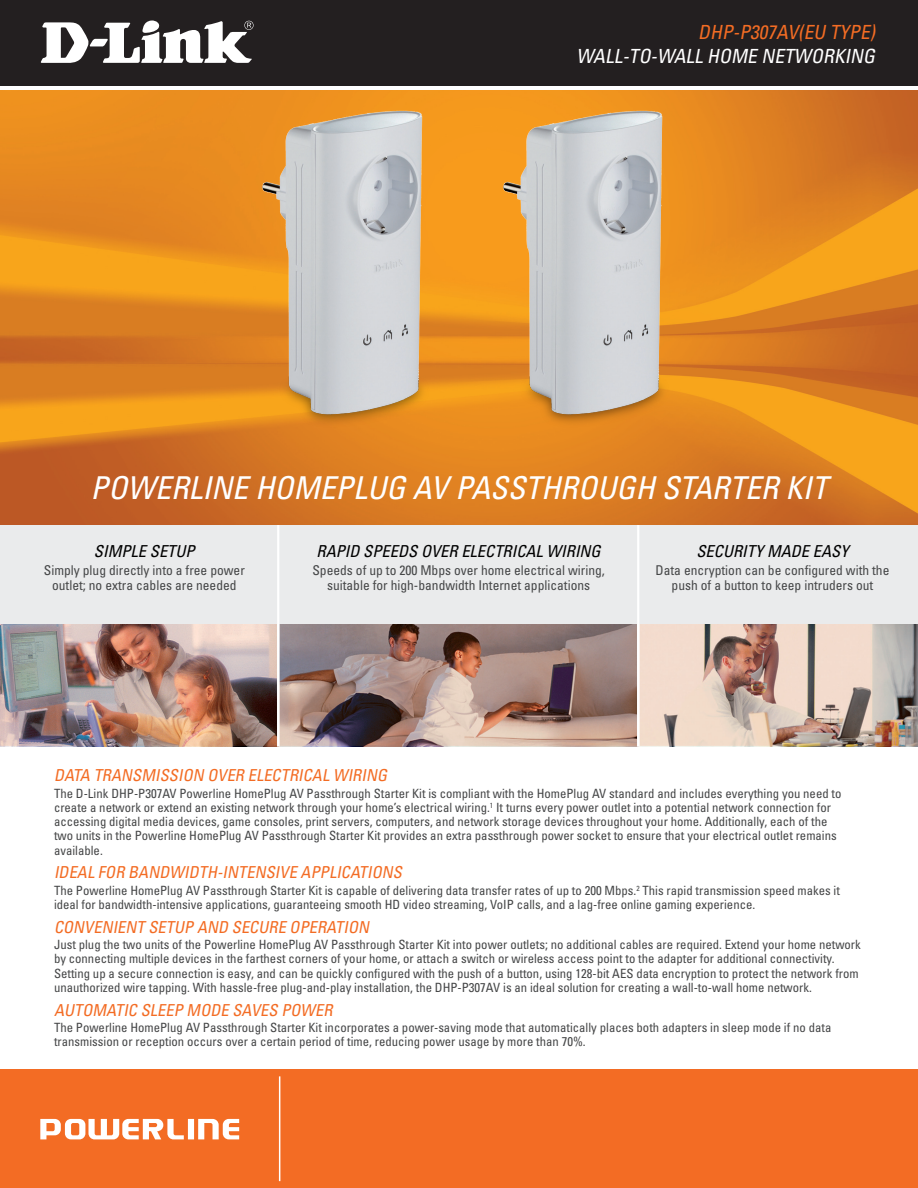
<style>
.page{position:relative;width:918px;height:1188px;background:#fff}
.page>*{position:absolute;margin:0;border:0;box-sizing:border-box;transform-origin:0 0}
.t1{font:italic condensed 31.5px "Univers";color:#fff}
.t2{font:italic condensed 19.5px "Univers";color:#fff}
.t3{font:italic condensed 19.5px "Univers";color:#f36c24}
.t4{font:italic condensed 16.5px "Univers";color:#f36c24}
.t5{font:italic condensed 16.5px "Univers";color:#000}
.t6{font:condensed 13.5px/15px "Univers";color:#454647;text-align:center}
.t7{font:condensed 12.75px/14.2px "Univers";color:#454647}
</style>
<div class="page">
<div style="left:0;top:1070px;width:918px;height:118px;background:#f36c24"></div>
<img style="left:0;top:90px;width:918px;height:435px">
<div style="left:0;top:0;width:918px;height:89px;background:linear-gradient(to right,#fff,#fff)"></div>
<div style="left:0;top:0;width:918px;height:85px;background:#231f20"></div>
<svg style="left:41px;top:20px;width:213px;height:43px"></svg>
<hr style="left:279px;top:1076px;width:1px;height:105px;background:#fff">
<svg style="left:40px;top:1119px;width:199px;height:20px"></svg>
<div style="left:0;top:525px;width:918px;height:101px;background:#eaebec"></div>
<hr style="left:277px;top:525px;width:2px;height:99px;background:#fff">
<hr style="left:637px;top:525px;width:2px;height:99px;background:#fff">
<img style="left:0;top:624px;width:918px;height:122px">
<hr style="left:277px;top:624px;width:2px;height:122px;background:#fff">
<hr style="left:637px;top:624px;width:2px;height:122px;background:#fff">
<img style="left:240px;top:98px;width:205px;height:339px">
<img style="left:480px;top:98px;width:205px;height:339px">
<h2 class="t3" style="left:698px;top:20px;width:183px">DHP-P307AV(EU TYPE)</h2>
<h2 class="t2" style="left:577px;top:43px;width:304px">WALL-TO-WALL HOME NETWORKING</h2>
<h1 class="t1" style="left:91px;top:468px;width:606px">POWERLINE HOMEPLUG AV PASSTHROUGH STARTER</h1>
<h1 class="t1" style="left:785px;top:468px;width:32px">KIT</h1>
<p class="t5" style="left:94px;top:541px;width:102px">SIMPLE SETUP</p>
<p class="t6" style="left:44px;top:562px;width:202px">Simply plug directly into a free power outlet; no extra cables are needed</p>
<p class="t5" style="left:317px;top:541px;width:66px">RAPID SPEEDS</p>
<p class="t5" style="left:421px;top:541px;width:149px">OVER ELECTRICAL WIRIN</p>
<p class="t5" style="left:591px;top:541px;width:12px">G</p>
<p class="t6" style="left:312px;top:562px;width:294px">Speeds of up to 200 Mbps over home electrical wiring, suitable for high-bandwidth Internet applications</p>
<p class="t5" style="left:696px;top:541px;width:154px">SECURITY MADE EASY</p>
<p class="t6" style="left:656px;top:562px;width:235px">Data encryption can be configured with the push of a button to keep intruders out</p>
<p class="t4" style="left:54px;top:765px;width:303px">DATA TRANSMISSION OVER ELECTRICAL WIRING</p>
<p class="t7" style="left:54px;top:786px;width:789px">The D-Link DHP-P307AV Powerline HomePlug AV Passthrough Starter Kit is compliant with the HomePlug AV standard and includes everything you need to create a network or extend an existing network through your home’s electrical wiring.<sup>1</sup> It turns every power outlet into a potential network connection for accessing digital media devices, game consoles, print servers, computers, and network storage devices throughout your home. Additionally, each of the two units in the Powerline HomePlug AV Passthrough Starter Kit provides an extra passthrough power socket to ensure that your electrical outlet remains available.</p>
<p class="t4" style="left:54px;top:862px;width:353px">IDEAL FOR BANDWIDTH-INTENSIVE APPLICATIONS</p>
<p class="t7" style="left:54px;top:883px;width:788px">The Powerline HomePlug AV Passthrough Starter Kit is capable of delivering data transfer rates of up to 200 Mbps.<sup>2</sup> This rapid transmission speed makes it ideal for bandwidth-intensive applications, guaranteeing smooth HD video streaming, VoIP calls, and a lag-free online gaming experience.</p>
<p class="t4" style="left:54px;top:916px;width:105px">CONVENIENT SETUP</p>
<p class="t4" style="left:197px;top:916px;width:177px">AND SECURE OPERATION</p>
<p class="t7" style="left:54px;top:937px;width:808px">Just plug the two units of the Powerline HomePlug AV Passthrough Starter Kit into power outlets; no additional cables are required. Extend your home network by connecting multiple devices in the farthest corners of your home, or attach a switch or wireless access point to the adapter for additional connectivity.<br>Setting up a secure connection is easy, and can be quickly configured with the push of a button, using 128-bit AES data encryption to protect the network from unauthorized wire tapping. With hassle-free plug-and-play installation, the DHP-P307AV is an ideal solution for creating a wall-to-wall home network.</p>
<p class="t4" style="left:54px;top:999px;width:11px">AUTOMATIC</p>
<p class="t4" style="left:141px;top:999px;width:10px">SLEEP</p>
<p class="t4" style="left:187px;top:999px;width:12px">MODE</p>
<p class="t4" style="left:232px;top:999px;width:11px">SAVES</p>
<p class="t4" style="left:281px;top:999px;width:12px">POWER</p>
<p class="t7" style="left:54px;top:1020px;width:779px">The Powerline HomePlug AV Passthrough Starter Kit incorporates a power-saving mode that automatically places both adapters in sleep mode if no data transmission or reception occurs over a certain period of time, reducing power usage by more than 70%.</p>
</div>
